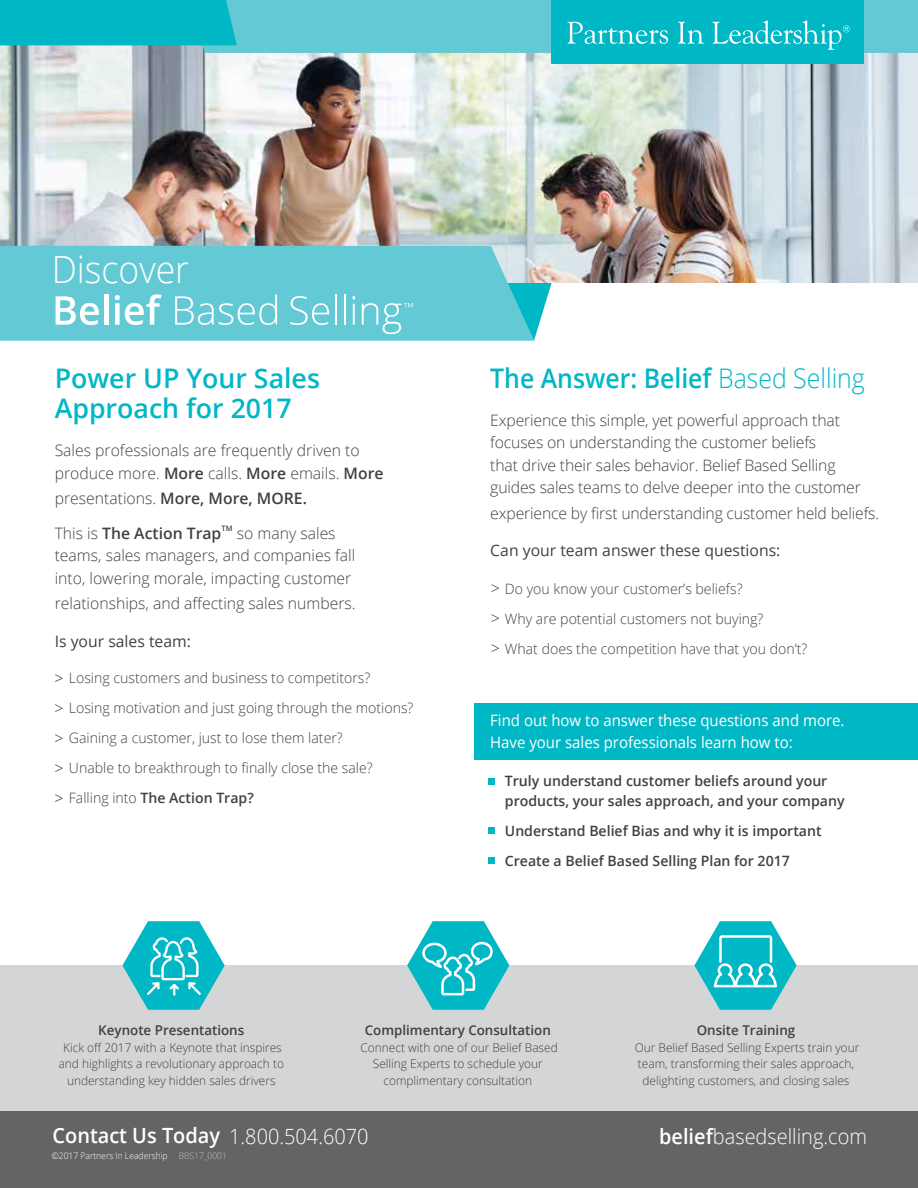
<style>
.page{position:relative;width:918px;height:1188px;background:#fff}
.page>*{position:absolute;margin:0;border:0;box-sizing:border-box;transform-origin:0 0}
.t1{font:300 37.5px "Open Sans";color:#fff;scale:.95 1}
.t2{font:600 27px/30px "Open Sans";color:#00b7c6}
.t3{font:600 27px "Open Sans";color:#00b7c6;scale:.92 1}
.t4{font:600 21px "Open Sans";color:#fff;scale:.95 1}
.t5{font:300 21px "Open Sans";color:#fff;scale:.95 1}
.t6{font:300 16.5px/30px "Open Sans";color:#414042;text-align:justify}
.t7{font:300 15.75px/22.5px "Open Sans";letter-spacing:-.01em;color:#414042}
.t8{font:15.75px/22.5px "Open Sans";color:#fff;scale:.95 1}
.t9{font:600 15.75px/34.5px "Open Sans";color:#414042}
.t10{font:15.75px "Open Sans";color:#414042}
.t11{font:300 14.25px/30px "Open Sans";color:#414042}
.t12{font:600 14.25px/19.5px "Open Sans";color:#414042}
.t13{font:600 13.5px "Open Sans";color:#414042}
.t14{font:300 12px/16.5px "Open Sans";color:#414042;text-align:center}
.t15{font:300 9px "Open Sans";color:#fff;scale:.95 1}
.t16{font:600 7.5px "Open Sans";color:#414042}
.s1{font-weight:300}
.s2{font-weight:600}
.s3{color:#bcbec0}
</style>
<div class="page">
<div style="left:0;top:965px;width:918px;height:223px;background:#d4d5d7"></div>
<svg style="left:534px;top:282px;width:24px;height:59px"></svg>
<img style="left:0;top:53px;width:918px;height:229px">
<div style="left:551px;top:0;width:312px;height:64px;background:#00b7c6"></div>
<svg style="left:0;top:0;width:918px;height:53px"></svg>
<div style="left:0;top:246px;width:534px;height:95px;background:#63c9d4"></div>
<svg style="left:56px;top:296px;width:43px;height:29px"></svg>
<div style="left:104px;top:295px;width:5px;height:30px;background:#fff"></div>
<svg style="left:115px;top:294px;width:47px;height:31px"></svg>
<svg style="left:175px;top:295px;width:102px;height:30px;background:#83d4dc"></svg>
<svg style="left:290px;top:296px;width:39px;height:29px"></svg>
<hr style="left:335px;top:295px;width:2px;height:30px;background:#fff">
<hr style="left:344px;top:295px;width:2px;height:30px;background:#fff">
<svg style="left:353px;top:296px;width:2px;height:29px"></svg>
<svg style="left:362px;top:303px;width:51px;height:31px;background:#7ed2db"></svg>
<div style="left:0;top:1112px;width:918px;height:76px;background:#636466"></div>
<svg style="left:122px;top:921px;width:103px;height:89px"></svg>
<svg style="left:407px;top:921px;width:102px;height:89px"></svg>
<svg style="left:694px;top:921px;width:103px;height:89px"></svg>
<hr style="left:714px;top:985px;width:63px;height:2px;background:#fff">
<div style="left:474px;top:703px;width:444px;height:56px;background:#00b7c6"></div>
<div style="left:489px;top:778px;width:6px;height:7px;background:#00b7c6"></div>
<div style="left:489px;top:827px;width:6px;height:7px;background:#00b7c6"></div>
<svg style="left:489px;top:858px;width:6px;height:6px"></svg>
<h1 class="t1" style="left:52px;top:244px;width:146px">Discover</h1>
<h2 class="t2" style="left:55px;top:363px;width:267px">Power UP Your Sales<br>Approach for 2017</h2>
<h2 class="t3" style="left:490px;top:360px;width:409px">The Answer: Belief <span class="s1">Based Selling</span></h2>
<p class="t7" style="left:490px;top:409px;width:372px">Experience this simple, yet powerful approach that focuses on understanding the customer beliefs<br>that drive their sales behavior. Belief Based Selling guides sales teams to delve deeper into the customer</p>
<p class="t7" style="left:490px;top:502px;width:390px">experience by first understanding customer held beliefs.</p>
<p class="t10" style="left:490px;top:540px;width:292px">Can your team answer these questions:</p>
<p class="t7" style="left:55px;top:439px;width:330px">Sales professionals are frequently driven to produce more. <span class="s2">More</span> calls. <span class="s2">More</span> emails. <span class="s2">More</span></p>
<p class="t9" style="left:55px;top:481px;width:254px"><span class="s1">presentations.</span> More, More, MORE.<br><span class="s1">This is</span> The Action Trap</p>
<p class="t16" style="left:221px;top:523px;width:13px">TM</p>
<p class="t7" style="left:55px;top:521px;width:302px;text-indent:182px">so many sales teams, sales managers, and companies fall into, lowering morale, impacting customer</p>
<p class="t7" style="left:55px;top:592px;width:302px">relationships, and affecting sales numbers.</p>
<p class="t10" style="left:55px;top:630px;width:138px">Is your sales team:</p>
<p class="t11" style="left:505px;top:573px;width:304px">Do you know your customer’s beliefs?<br>Why are potential customers not buying?<br>What does the competition have that you don’t?</p>
<p class="t6" style="left:491px;top:572px;width:11px">&gt; &gt; &gt;</p>
<p class="t11" style="left:69px;top:663px;width:346px">Losing customers and business to competitors?<br>Losing motivation and just going through the motions?<br>Gaining a customer, just to lose them later?<br>Unable to breakthrough to finally close the sale?<br>Falling into <span class="s2">The Action Trap?</span></p>
<p class="t6" style="left:55px;top:662px;width:11px">&gt; &gt; &gt; &gt; &gt;</p>
<p class="t8" style="left:490px;top:708px;width:374px">Find out how to answer these questions and more.<br>Have your sales professionals learn how to:</p>
<p class="t12" style="left:505px;top:771px;width:341px">Truly understand customer beliefs around your products, your sales approach, and your company</p>
<p class="t12" style="left:505px;top:815px;width:318px;line-height:30px">Understand Belief Bias and why it is important<br>Create a Belief Based Selling Plan for 2017</p>
<p class="t13" style="left:98px;top:1021px;width:147px">Keynote Presentations</p>
<p class="t14" style="left:59px;top:1039px;width:227px">Kick off 2017 with a Keynote that inspires and highlights a revolutionary approach to understanding key hidden sales drivers</p>
<p class="t13" style="left:365px;top:1021px;width:188px">Complimentary Consultation</p>
<p class="t14" style="left:361px;top:1039px;width:199px">Connect with one of our Belief Based<br>Selling Experts to schedule your complimentary consultation</p>
<h3 class="t4" style="left:53px;top:1121px;width:334px">Contact Us Today <span class="s1">1.800.504.6070</span></h3>
<p class="t15" style="left:52px;top:1149px;width:186px">©2017 Partners In Leadership <span class="s3">BBS17_0001</span></p>
<p class="t13" style="left:697px;top:1021px;width:100px">Onsite Training</p>
<p class="t14" style="left:635px;top:1039px;width:226px">Our Belief Based Selling Experts train your team, transforming their sales approach, delighting customers, and closing sales</p>
<h3 class="t5" style="left:659px;top:1122px;width:220px"><span class="s2">belief</span>basedselling.com</h3>
</div>
